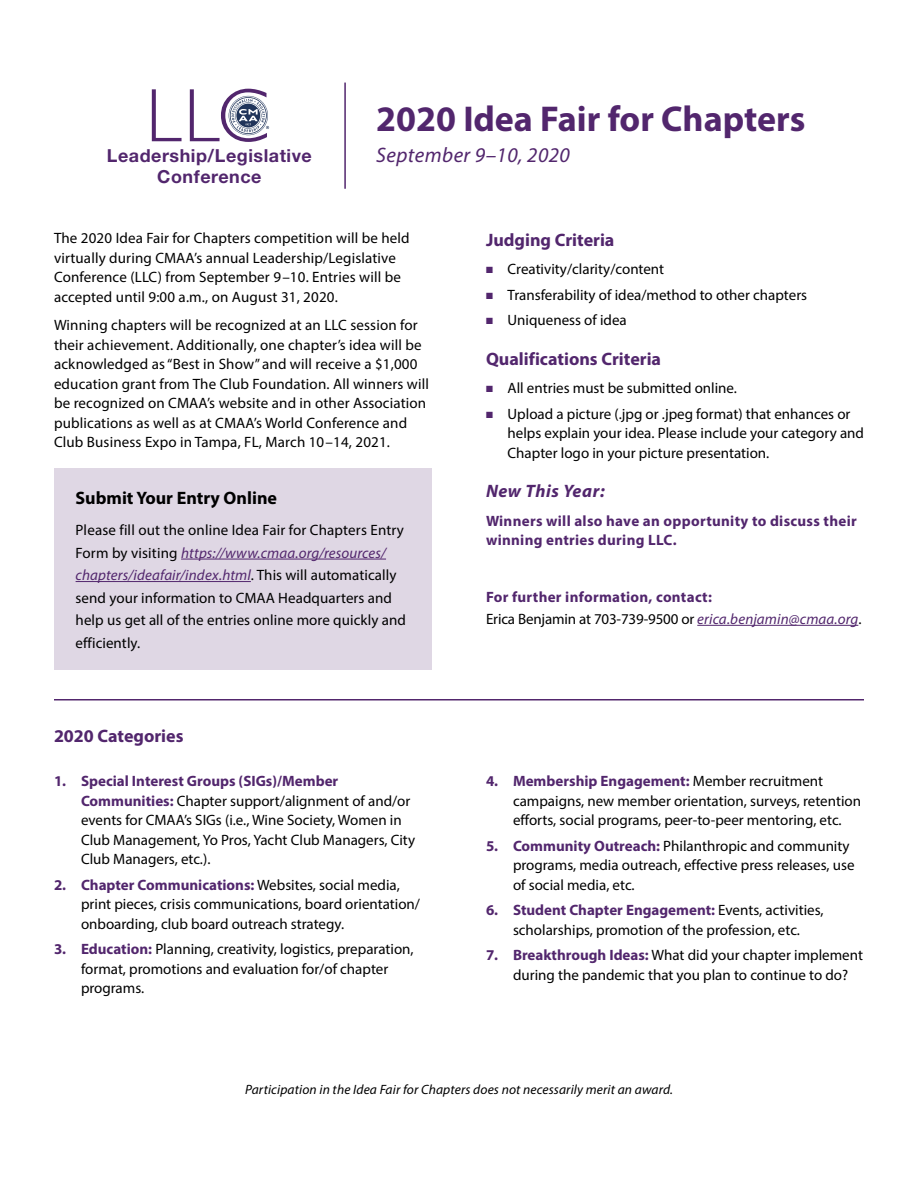
<style>
.page{position:relative;width:918px;height:1188px;background:#fff}
.page>*{position:absolute;margin:0;border:0;box-sizing:border-box;transform-origin:0 0}
.t1{font:700 36px "Myriad Pro";color:#52266d}
.t2{font:italic 21px "Myriad Pro";letter-spacing:.02em;color:#52266d}
.t3{font:700 18px "Myriad Pro";color:#52266d}
.t4{font:700 18px/21.6px "Helvetica Neue";letter-spacing:.03em;color:#52266d;text-align:center}
.t5{font:700 18px "Myriad Pro";color:#000}
.t6{font:italic 700 18px "Myriad Pro";letter-spacing:.03em;color:#52266d}
.t7{font:15px/19.5px "Myriad Pro";color:#000}
.t8{font:700 15px/19.5px "Myriad Pro";letter-spacing:.02em;color:#52266d}
.t9{font:italic 13.5px "Myriad Pro";letter-spacing:.01em;color:#000}
.s1{font-style:italic;color:#52266d}
.s2{font-weight:700;color:#52266d}
.s3{color:#52266d}
.s4{font-weight:400;color:#000}
.s5{font-weight:400;font-style:italic}
</style>
<div class="page">
<hr style="left:697px;top:625px;width:161px;height:1px;background:#52266d">
<div style="left:54px;top:468px;width:378px;height:201px;background:#dfd7e4"></div>
<hr style="left:181px;top:559px;width:205px;height:1px;background:#52266d">
<hr style="left:76px;top:581px;width:175px;height:1px;background:#52266d">
<hr style="left:54px;top:699px;width:810px;height:1px;background:#52266d">
<hr style="left:344px;top:83px;width:2px;height:106px;background:#52266d">
<svg style="left:152px;top:89px;width:30px;height:52px"></svg>
<svg style="left:190px;top:89px;width:79px;height:53px"></svg>
<p class="t4" style="left:107px;top:145px;width:207px">Leadership/Legislative<br>Conference</p>
<h1 class="t1" style="left:376px;top:95px;width:431px">2020 Idea Fair for Chapters</h1>
<h2 class="t2" style="left:376px;top:142px;width:195px">September 9–10, 2020</h2>
<p class="t7" style="left:54px;top:228px;width:357px">The 2020 Idea Fair for Chapters competition will be held virtually during CMAA’s annual Leadership/Legislative Conference (LLC) from September 9–10. Entries will be accepted until 9:00 a.m., on August 31, 2020.</p>
<p class="t7" style="left:54px;top:315px;width:377px">Winning chapters will be recognized at an LLC session for their achievement. Additionally, one chapter’s idea will be acknowledged as “Best in Show” and will receive a $1,000 education grant from The Club Foundation. All winners will be recognized on CMAA’s website and in other Association publications as well as at CMAA’s World Conference and Club Business Expo in Tampa, FL, March 10–14, 2021.</p>
<p class="t5" style="left:76px;top:486px;width:203px">Submit Your Entry Online</p>
<p class="t7" style="left:76px;top:519px;width:332px;line-height:22.5px">Please fill out the online Idea Fair for Chapters Entry Form by visiting <span class="s1">https://www.cmaa.org/resources/ chapters/ideafair/index.html</span>. This will automatically send your information to CMAA Headquarters and help us get all of the entries online more quickly and efficiently.</p>
<p class="t3" style="left:54px;top:724px;width:131px">2020 Categories</p>
<p class="t7" style="left:81px;top:771px;width:336px;text-indent:-27px"><span class="s2">1. Special Interest Groups (SIGs)/Member Communities:</span> Chapter support/alignment of and/or events for CMAA’s SIGs (i.e., Wine Society, Women in Club Management, Yo Pros, Yacht Club Managers, City Club Managers, etc.).</p>
<p class="t7" style="left:81px;top:875px;width:341px;text-indent:-27px"><span class="s2">2. Chapter Communications:</span> Websites, social media, print pieces, crisis communications, board orientation/ onboarding, club board outreach strategy.</p>
<p class="t7" style="left:81px;top:939px;width:334px;text-indent:-27px"><span class="s2">3. Education:</span> Planning, creativity, logistics, preparation, format, promotions and evaluation for/of chapter programs.</p>
<p class="t3" style="left:486px;top:228px;width:130px">Judging Criteria</p>
<p class="t7" style="left:486px;top:259px;width:180px"><span class="s3">■</span> Creativity/clarity/content</p>
<p class="t7" style="left:486px;top:285px;width:323px"><span class="s3">■</span> Transferability of idea/method to other chapters</p>
<p class="t7" style="left:486px;top:310px;width:142px"><span class="s3">■</span> Uniqueness of idea</p>
<p class="t3" style="left:486px;top:347px;width:177px">Qualifications Criteria</p>
<p class="t7" style="left:486px;top:378px;width:253px"><span class="s3">■</span> All entries must be submitted online.</p>
<p class="t7" style="left:508px;top:404px;width:358px;text-indent:-22px"><span class="s3">■</span> Upload a picture (.jpg or .jpeg format) that enhances or helps explain your idea. Please include your category and<br>Chapter logo in your picture presentation.</p>
<p class="t6" style="left:486px;top:479px;width:120px">New This Year:</p>
<p class="t8" style="left:486px;top:510px;width:372px">Winners will also have an opportunity to discuss their winning entries during LLC.</p>
<p class="t8" style="left:486px;top:586px;width:377px;line-height:21.6px">For further information, contact:<br><span class="s4">Erica Benjamin at 703-739-9500 or</span> <span class="s5">erica.benjamin@cmaa.org</span><span class="s4">.</span></p>
<p class="t7" style="left:513px;top:771px;width:350px;text-indent:-27px"><span class="s2">4. Membership Engagement:</span> Member recruitment campaigns, new member orientation, surveys, retention efforts, social programs, peer-to-peer mentoring, etc.</p>
<p class="t7" style="left:513px;top:836px;width:343px;text-indent:-27px"><span class="s2">5. Community Outreach:</span> Philanthropic and community programs, media outreach, effective press releases, use of social media, etc.</p>
<p class="t7" style="left:486px;top:900px;width:339px;text-align:center"><span class="s2">6. Student Chapter Engagement:</span> Events, activities, scholarships, promotion of the profession, etc.</p>
<p class="t7" style="left:513px;top:945px;width:352px;text-indent:-27px"><span class="s2">7. Breakthrough Ideas:</span> What did your chapter implement during the pandemic that you plan to continue to do?</p>
<p class="t9" style="left:245px;top:1081px;width:429px">Participation in the Idea Fair for Chapters does not necessarily merit an award.</p>
</div>
